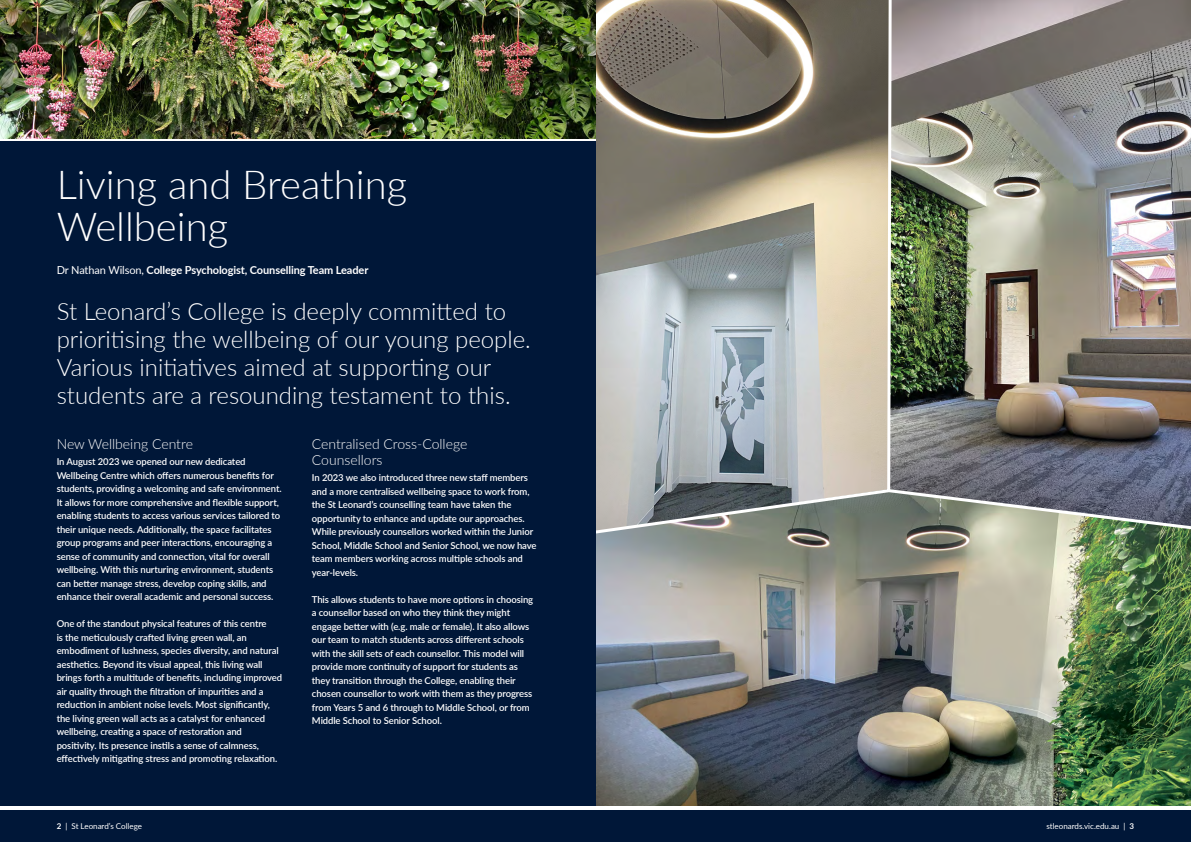
<style>
.page{position:relative;width:1191px;height:842px;background:#fff}
.page>*{position:absolute;margin:0;border:0;box-sizing:border-box;transform-origin:0 0}
.t1{font:300 40px/42px "Lato";color:#fff}
.t2{font:300 24px/28px "Lato";color:#fff}
.t3{font:300 14px/16px "Lato";color:#fff}
.t4{font:700 11px "Lato";letter-spacing:-.01em;color:#fff}
.t5{font:600 9.5px/13.5px "Lato";letter-spacing:-.01em;color:#fff}
.t6{font:8px "Lato";color:#fff}
.s1{font-weight:400}
.s2{font-weight:700}
</style>
<div class="page">
<div style="left:0;top:809px;width:595px;height:33px;background:#001738"></div>
<div style="left:595px;top:809px;width:596px;height:33px;background:#001738"></div>
<img style="left:595px;top:532px;width:596px;height:274px">
<img style="left:893px;top:0;width:298px;height:487px">
<svg style="left:595px;top:0;width:298px;height:535px"></svg>
<img style="left:886px;top:487px;width:305px;height:45px">
<div style="left:0;top:142px;width:595px;height:666px;background:#001738"></div>
<hr style="left:0;top:806px;width:1191px;height:3px;background:#fff">
<img style="left:0;top:0;width:595px;height:139px">
<h1 class="t1" style="left:57px;top:162px;width:352px">Living and Breathing<br>Wellbeing</h1>
<p class="t4" style="left:57px;top:262px;width:313px"><span class="s1">Dr Nathan Wilson,</span> College Psychologist, Counselling Team Leader</p>
<h2 class="t2" style="left:57px;top:296px;width:476px">St Leonard’s College is deeply committed to prioritising the wellbeing of our young people.<br>Various initiatives aimed at supporting our students are a resounding testament to this.</h2>
<h3 class="t3" style="left:57px;top:436px;width:138px">New Wellbeing Centre</h3>
<p class="t5" style="left:57px;top:455px;width:226px">In August 2023 we opened our new dedicated Wellbeing Centre which offers numerous benefits for students, providing a welcoming and safe environment.<br>It allows for more comprehensive and flexible support, enabling students to access various services tailored to their unique needs. Additionally, the space facilitates group programs and peer interactions, encouraging a sense of community and connection, vital for overall wellbeing. With this nurturing environment, students can better manage stress, develop coping skills, and enhance their overall academic and personal success.</p>
<p class="t5" style="left:57px;top:617px;width:227px">One of the standout physical features of this centre<br>is the meticulously crafted living green wall, an embodiment of lushness, species diversity, and natural aesthetics. Beyond its visual appeal, this living wall brings forth a multitude of benefits, including improved air quality through the filtration of impurities and a reduction in ambient noise levels. Most significantly, the living green wall acts as a catalyst for enhanced wellbeing, creating a space of restoration and positivity. Its presence instils a sense of calmness, effectively mitigating stress and promoting relaxation.</p>
<h3 class="t3" style="left:312px;top:436px;width:157px">Centralised Cross-College<br>Counsellors</h3>
<p class="t5" style="left:312px;top:471px;width:226px">In 2023 we also introduced three new staff members and a more centralised wellbeing space to work from, the St Leonard’s counselling team have taken the opportunity to enhance and update our approaches.<br>While previously counsellors worked within the Junior School, Middle School and Senior School, we now have team members working across multiple schools and year-levels.</p>
<p class="t5" style="left:312px;top:592px;width:223px">This allows students to have more options in choosing a counsellor based on who they think they might engage better with (e.g. male or female). It also allows our team to match students across different schools with the skill sets of each counsellor. This model will provide more continuity of support for students as they transition through the College, enabling their chosen counsellor to work with them as they progress from Years 5 and 6 through to Middle School, or from Middle School to Senior School.</p>
<p class="t6" style="left:57px;top:820px;width:87px"><span class="s2">2</span> | St Leonard’s College</p>
<p class="t6" style="left:1046px;top:820px;width:89px">stleonards.vic.edu.au | <span class="s2">3</span></p>
</div>
